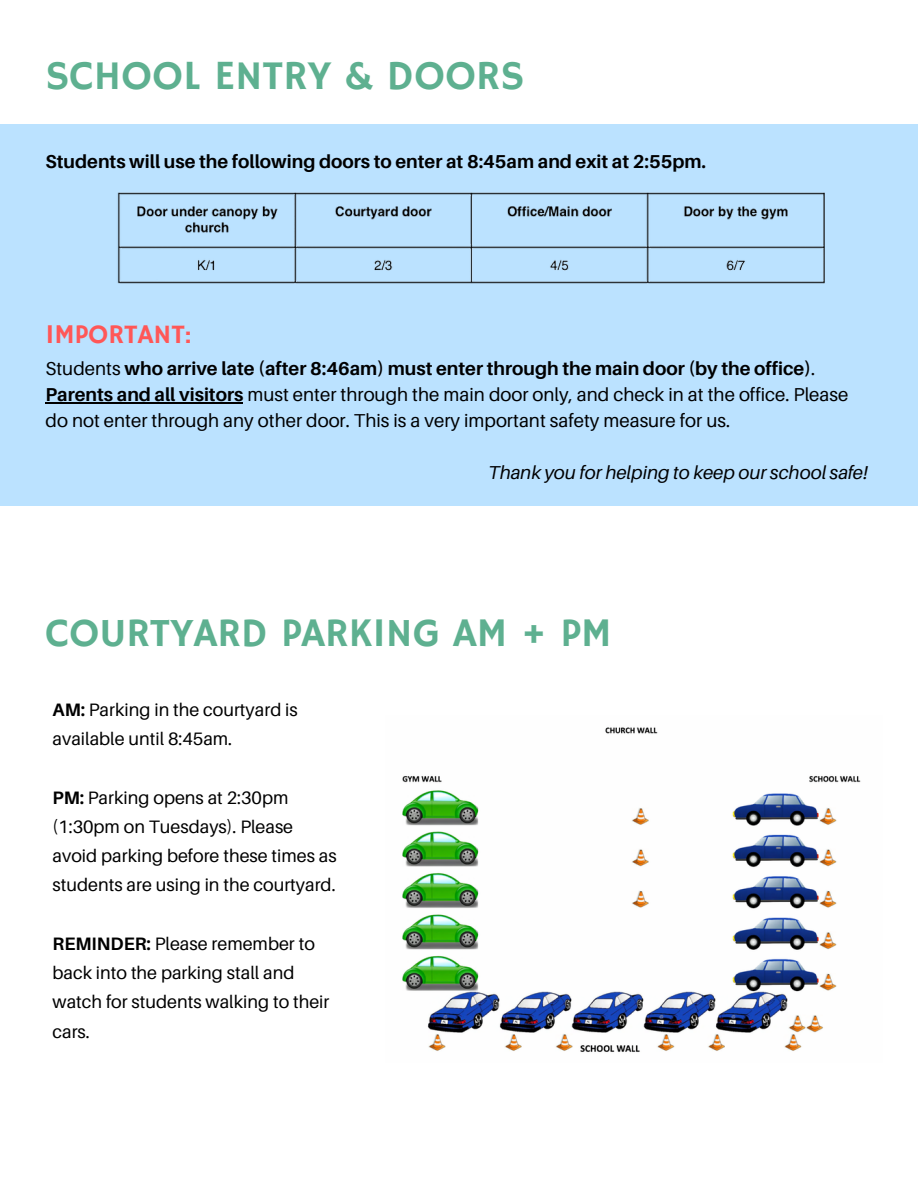
<style>
.page{position:relative;width:918px;height:1188px;background:#fff}
.page>*{position:absolute;margin:0;border:0;box-sizing:border-box;transform-origin:0 0}
.t1{font:41.4px "Hammersmith One";color:#5eb090}
.t2{font:40.5px "Hammersmith One";color:#5eb090}
.t3{font:27px "Hammersmith One";color:#ff5757}
.t4{font:18.75px/25.8px "Aileron";color:#000}
.t5{font:700 18.75px "Aileron";color:#000}
.t6{font:italic 18.75px "Aileron";color:#000}
.t7{font:18px/29.2px "Aileron";color:#000}
.s1{font-weight:700}
</style>
<div class="page">
<div style="left:0;top:124px;width:918px;height:382px;background:#bbe2ff"></div>
<img style="left:117px;top:192px;width:708px;height:92px">
<img style="left:402px;top:727px;width:459px;height:325px">
<hr style="left:46px;top:402px;width:197px;height:1px;background:#000">
<h1 class="t1" style="left:46px;top:52px;width:480px">SCHOOL ENTRY &amp; DOORS</h1>
<p class="t5" style="left:46px;top:150px;width:662px">Students will use the following doors to enter at 8:45am and exit at 2:55pm.</p>
<h3 class="t3" style="left:46px;top:318px;width:148px">IMPORTANT:</h3>
<p class="t4" style="left:46px;top:355px;width:804px">Students <span class="s1">who arrive late (after 8:46am) must enter through the main door (by the office)</span>.<br><span class="s1">Parents and all visitors</span> must enter through the main door only, and check in at the office. Please do not enter through any other door. This is a very important safety measure for us.</p>
<p class="t6" style="left:488px;top:460px;width:381px">Thank you for helping to keep our school safe!</p>
<h2 class="t2" style="left:46px;top:610px;width:568px">COURTYARD PARKING AM + PM</h2>
<p class="t7" style="left:53px;top:695px;width:247px"><span class="s1">AM:</span> Parking in the courtyard is available until 8:45am.</p>
<p class="t7" style="left:53px;top:782px;width:286px"><span class="s1">PM:</span> Parking opens at 2:30pm (1:30pm on Tuesdays). Please avoid parking before these times as students are using in the courtyard.</p>
<p class="t7" style="left:53px;top:929px;width:278px"><span class="s1">REMINDER:</span> Please remember to back into the parking stall and watch for students walking to their cars.</p>
</div>
